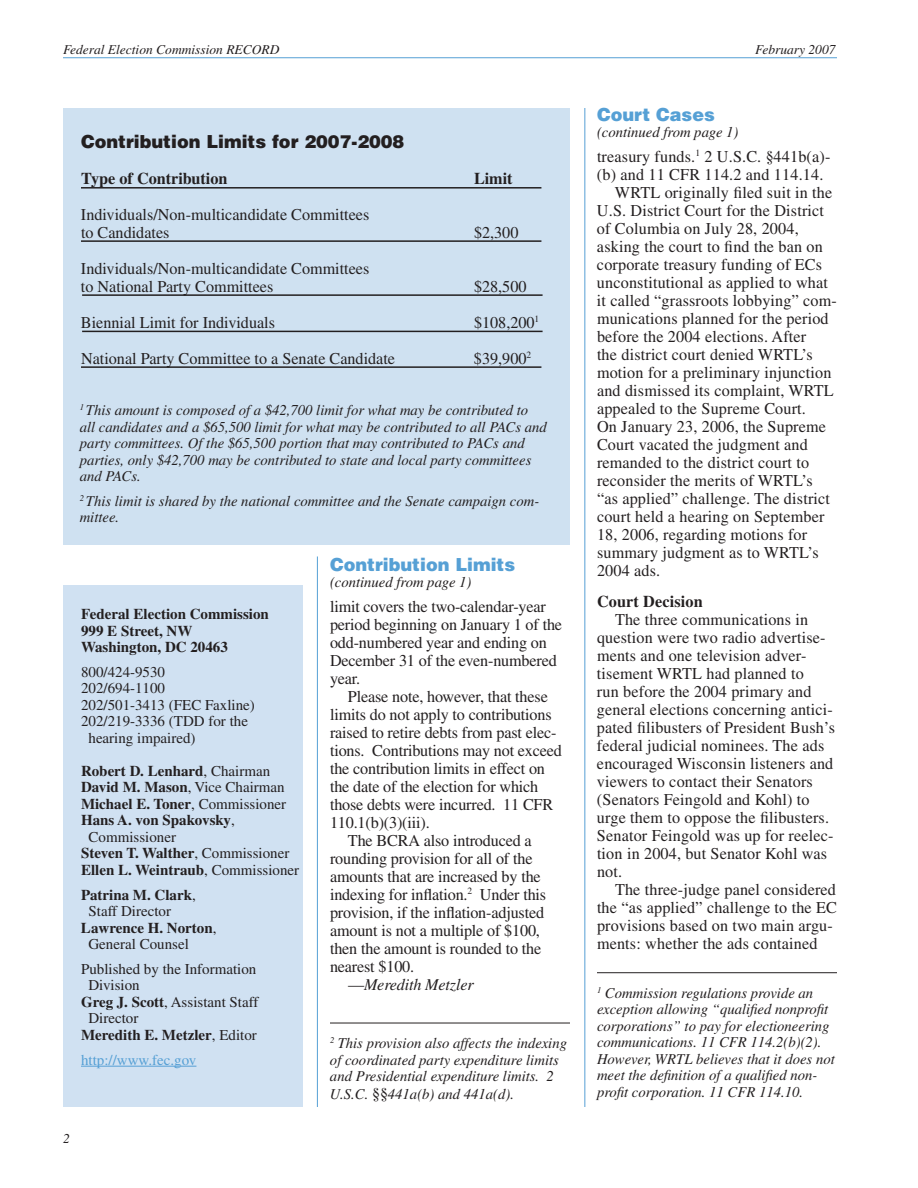
<style>
.page{position:relative;width:918px;height:1188px;background:#fff}
.page>*{position:absolute;margin:0;border:0;box-sizing:border-box;transform-origin:0 0}
.t1{font:900 18px "Helvetica LT Std";color:#231f20}
.t2{font:900 18px "Helvetica LT Std";color:#56a0d5}
.t3{font:16.5px/18px "Times LT Std";letter-spacing:.01em;color:#231f20}
.t4{font:16.5px/18px "Times LT Std";letter-spacing:-.01em;color:#231f20}
.t5{font:700 16.5px "Times LT Std";color:#231f20}
.t6{font:italic 16.5px "Times LT Std";letter-spacing:-.01em;color:#231f20}
.t7{font:italic 15px/16.5px "Times LT Std";color:#231f20}
.t8{font:700 15px/16.5px "Times LT Std";color:#231f20}
.t9{font:15px "Times LT Std";color:#231f20}
.t10{font:15px "Times LT Std";color:#56a0d5}
.t11{font:italic 13.5px "Times LT Std";color:#231f20}
.s1{font-weight:400}
.s2{font-weight:700}
.s3{font-style:normal}
.s4{font-style:normal;font-size:16.5px}
</style>
<div class="page">
<hr style="left:63px;top:57px;width:774px;height:1px;background:#56a0d5">
<div style="left:63px;top:585px;width:240px;height:522px;background:#d0e1f2"></div>
<hr style="left:81px;top:1066px;width:115px;height:1px;background:#56a0d5">
<hr style="left:597px;top:972px;width:240px;height:1px;background:#231f20">
<hr style="left:330px;top:1023px;width:240px;height:1px;background:#231f20">
<hr style="left:585px;top:108px;width:1px;height:999px;background:#56a0d5">
<div style="left:63px;top:108px;width:507px;height:436px;background:#cfe1f1"></div>
<hr style="left:82px;top:331px;width:461px;height:1px;background:#231f20">
<hr style="left:81px;top:240px;width:460px;height:2px;background:#231f20">
<hr style="left:82px;top:294px;width:461px;height:2px;background:#231f20">
<hr style="left:81px;top:366px;width:460px;height:2px;background:#231f20">
<hr style="left:81px;top:187px;width:460px;height:2px;background:#231f20">
<hr style="left:317px;top:556px;width:1px;height:551px;background:#56a0d5">
<p class="t11" style="left:63px;top:42px;width:218px">Federal Election Commission RECORD</p>
<p class="t11" style="left:755px;top:42px;width:82px">February 2007</p>
<p class="t1" style="left:81px;top:129px;width:325px">Contribution Limits for 2007-2008</p>
<p class="t5" style="left:81px;top:168px;width:148px">Type of Contribution</p>
<p class="t5" style="left:474px;top:168px;width:40px">Limit</p>
<p class="t3" style="left:81px;top:205px;width:290px">Individuals/Non-multicandidate Committees to Candidates</p>
<p class="t3" style="left:474px;top:223px;width:46px">$2,300</p>
<p class="t3" style="left:81px;top:259px;width:290px">Individuals/Non-multicandidate Committees to National Party Committees</p>
<p class="t3" style="left:474px;top:277px;width:54px">$28,500</p>
<p class="t3" style="left:81px;top:313px;width:196px">Biennial Limit for Individuals</p>
<p class="t3" style="left:474px;top:313px;width:67px">$108,200<sup>1</sup></p>
<p class="t3" style="left:81px;top:349px;width:316px">National Party Committee to a Senate Candidate</p>
<p class="t3" style="left:474px;top:349px;width:59px">$39,900<sup>2</sup></p>
<p class="t7" style="left:80px;top:402px;width:469px"><sup>1</sup> This amount is composed of a $42,700 limit for what may be contributed to all candidates and a $65,500 limit for what may be contributed to all PACs and party committees. Of the $65,500 portion that may contributed to PACs and parties, only $42,700 may be contributed to state and local party committees and PACs.</p>
<p class="t7" style="left:80px;top:493px;width:461px"><sup>2</sup> This limit is shared by the national committee and the Senate campaign com&shy;mittee.</p>
<p class="t8" style="left:81px;top:606px;width:189px">Federal Election Commission<br>999 E Street, NW<br>Washington, DC 20463</p>
<p class="t9" style="left:81px;top:663px;width:86px">800/424-9530</p>
<p class="t9" style="left:81px;top:680px;width:86px">202/694-1100</p>
<p class="t9" style="left:81px;top:696px;width:175px">202/501-3413 (FEC Faxline)</p>
<p class="t9" style="left:81px;top:713px;width:169px">202/219-3336 (TDD for the</p>
<p class="t9" style="left:88px;top:729px;width:109px">hearing impaired)</p>
<p class="t8" style="left:81px;top:762px;width:191px">Robert D. Lenhard<span class="s1">, Chairman</span></p>
<p class="t9" style="left:81px;top:779px;width:205px"><span class="s2">David M. Mason</span>, Vice Chairman</p>
<p class="t8" style="left:81px;top:795px;width:207px">Michael E. Toner<span class="s1">, Commissioner</span></p>
<p class="t8" style="left:81px;top:812px;width:155px">Hans A. von Spakovsky<span class="s1">,</span></p>
<p class="t9" style="left:88px;top:828px;width:89px">Commissioner</p>
<p class="t8" style="left:81px;top:845px;width:210px">Steven T. Walther<span class="s1">, Commissioner</span></p>
<p class="t8" style="left:81px;top:861px;width:220px">Ellen L. Weintraub<span class="s1">, Commissioner</span></p>
<p class="t8" style="left:81px;top:886px;width:116px">Patrina M. Clark<span class="s1">,</span></p>
<p class="t9" style="left:88px;top:903px;width:84px">Staff Director</p>
<p class="t8" style="left:81px;top:919px;width:137px">Lawrence H. Norton<span class="s1">,</span></p>
<p class="t9" style="left:88px;top:936px;width:102px">General Counsel</p>
<p class="t9" style="left:81px;top:960px;width:177px">Published by the Information</p>
<p class="t9" style="left:88px;top:977px;width:53px">Division</p>
<p class="t9" style="left:81px;top:993px;width:179px"><span class="s2">Greg J. Scott</span>, Assistant Staff</p>
<p class="t9" style="left:88px;top:1010px;width:51px">Director</p>
<p class="t8" style="left:81px;top:1026px;width:177px">Meredith E. Metzler<span class="s1">, Editor</span></p>
<p class="t10" style="left:81px;top:1051px;width:117px">http://www.fec.gov</p>
<p class="t11" style="left:63px;top:1131px;width:8px">2</p>
<p class="t2" style="left:330px;top:553px;width:187px">Contribution Limits</p>
<p class="t7" style="left:330px;top:574px;width:143px">(continued from page 1)</p>
<p class="t4" style="left:330px;top:597px;width:234px">limit covers the two-calendar-year period beginning on January 1 of the odd-numbered year and ending on<br>December 31 of the even-numbered year.</p>
<p class="t4" style="left:348px;top:687px;width:201px">Please note, however, that these</p>
<p class="t4" style="left:330px;top:705px;width:223px">limits do not apply to contributions</p>
<p class="t4" style="left:330px;top:723px;width:228px">raised to retire debts from past elec-</p>
<p class="t4" style="left:330px;top:741px;width:233px">tions. Contributions may not exceed</p>
<p class="t4" style="left:330px;top:759px;width:217px">the contribution limits in effect on</p>
<p class="t4" style="left:330px;top:777px;width:210px">the date of the election for which</p>
<p class="t4" style="left:330px;top:795px;width:225px">those debts were incurred. 11 CFR</p>
<p class="t3" style="left:330px;top:813px;width:101px">110.1(b)(3)(iii).</p>
<p class="t4" style="left:348px;top:831px;width:185px">The BCRA also introduced a</p>
<p class="t4" style="left:330px;top:849px;width:204px">rounding provision for all of the</p>
<p class="t4" style="left:330px;top:867px;width:212px">amounts that are increased by the</p>
<p class="t4" style="left:330px;top:885px;width:218px">indexing for inflation.<sup>2</sup> Under this</p>
<p class="t4" style="left:330px;top:903px;width:216px">provision, if the inflation-adjusted</p>
<p class="t4" style="left:330px;top:921px;width:211px">amount is not a multiple of $100,</p>
<p class="t4" style="left:330px;top:939px;width:213px">then the amount is rounded to the</p>
<p class="t4" style="left:330px;top:957px;width:86px">nearest $100.</p>
<p class="t6" style="left:348px;top:975px;width:127px"><span class="s3">—</span>Meredith Metzler</p>
<p class="t7" style="left:330px;top:1035px;width:239px"><sup>2</sup> This provision also affects the indexing of coordinated party expenditure limits and Presidential expenditure limits. 2</p>
<p class="t7" style="left:330px;top:1086px;width:186px">U.S.C. <span class="s4">§§</span>441a(b) and 441a(d).</p>
<p class="t2" style="left:597px;top:103px;width:119px">Court Cases</p>
<p class="t7" style="left:597px;top:124px;width:143px">(continued from page 1)</p>
<p class="t3" style="left:597px;top:147px;width:235px">treasury funds.<sup>1</sup> 2 U.S.C. §441b(a)-</p>
<p class="t3" style="left:597px;top:165px;width:228px">(b) and 11 CFR 114.2 and 114.14.</p>
<p class="t3" style="left:615px;top:183px;width:219px">WRTL originally filed suit in the</p>
<p class="t3" style="left:597px;top:201px;width:229px">U.S. District Court for the District</p>
<p class="t3" style="left:597px;top:219px;width:203px">of Columbia on July 28, 2004,</p>
<p class="t3" style="left:597px;top:237px;width:227px">asking the court to find the ban on</p>
<p class="t3" style="left:597px;top:255px;width:227px">corporate treasury funding of ECs</p>
<p class="t3" style="left:597px;top:273px;width:232px">unconstitutional as applied to what</p>
<p class="t3" style="left:597px;top:291px;width:242px">it called “grassroots lobbying” com-</p>
<p class="t3" style="left:597px;top:309px;width:233px">munications planned for the period</p>
<p class="t3" style="left:597px;top:327px;width:211px">before the 2004 elections. After</p>
<p class="t3" style="left:597px;top:345px;width:217px">the district court denied WRTL’s</p>
<p class="t3" style="left:597px;top:363px;width:236px">motion for a preliminary injunction</p>
<p class="t3" style="left:597px;top:381px;width:238px">and dismissed its complaint, WRTL</p>
<p class="t3" style="left:597px;top:399px;width:211px">appealed to the Supreme Court.</p>
<p class="t3" style="left:597px;top:417px;width:231px">On January 23, 2006, the Supreme</p>
<p class="t3" style="left:597px;top:435px;width:212px">Court vacated the judgment and</p>
<p class="t3" style="left:597px;top:453px;width:214px">remanded to the district court to</p>
<p class="t3" style="left:597px;top:471px;width:217px">reconsider the merits of WRTL’s</p>
<p class="t3" style="left:597px;top:489px;width:235px">“as applied” challenge. The district</p>
<p class="t3" style="left:597px;top:507px;width:229px">court held a hearing on September</p>
<p class="t3" style="left:597px;top:525px;width:212px">18, 2006, regarding motions for</p>
<p class="t3" style="left:597px;top:543px;width:223px">summary judgment as to WRTL’s</p>
<p class="t3" style="left:597px;top:561px;width:65px">2004 ads.</p>
<p class="t5" style="left:597px;top:592px;width:107px">Court Decision</p>
<p class="t3" style="left:597px;top:611px;width:240px;text-indent:18px">The three communications in question were two radio advertise&shy;ments and one television adver&shy;tisement WRTL had planned to<br>run before the 2004 primary and general elections concerning antici&shy;pated filibusters of President Bush’s federal judicial nominees. The ads encouraged Wisconsin listeners and viewers to contact their Senators (Senators Feingold and Kohl) to urge them to oppose the filibusters.<br>Senator Feingold was up for reelec&shy;tion in 2004, but Senator Kohl was not.</p>
<p class="t3" style="left:597px;top:881px;width:241px;text-indent:18px">The three-judge panel considered the “as applied” challenge to the EC provisions based on two main argu&shy;ments: whether the ads contained</p>
<p class="t7" style="left:597px;top:985px;width:239px"><sup>1</sup> Commission regulations provide an exception allowing “qualified nonprofit corporations” to pay for electioneering communications. 11 CFR 114.2(b)(2).<br>However, WRTL believes that it does not meet the definition of a qualified non&shy;profit corporation. 11 CFR 114.10.</p>
</div>
